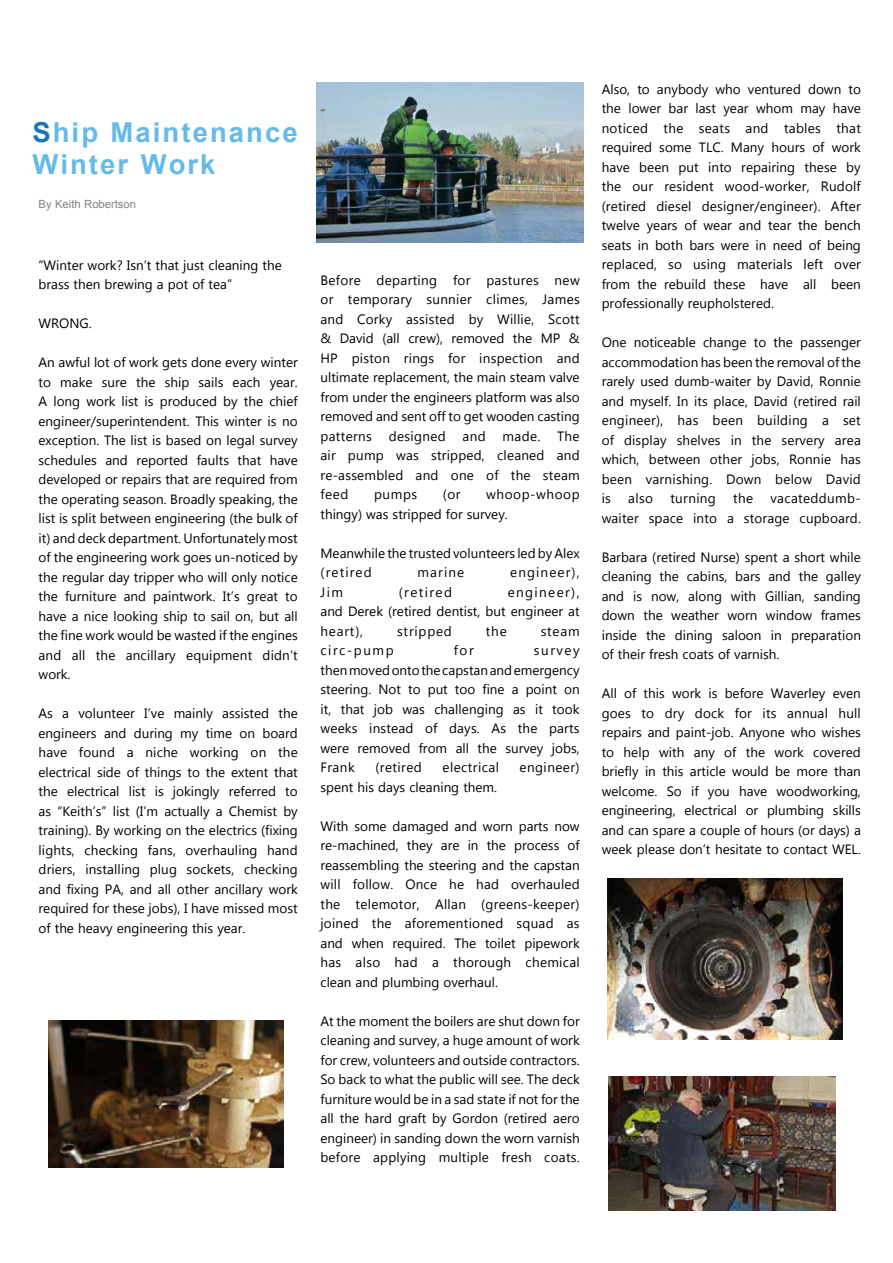
<style>
.page{position:relative;width:893px;height:1263px;background:#fff}
.page>*{position:absolute;margin:0;border:0;box-sizing:border-box;transform-origin:0 0}
.t1{font:700 27.45px/33px "Arial";letter-spacing:.075em;color:#65bae9}
.t2{font:13.5px/19.5px "Segoe UI";color:#000;text-align:justify}
.t3{font:13.5px "Segoe UI";letter-spacing:.035em;color:#000}
.t4{font:13.5px "Segoe UI";letter-spacing:.085em;color:#000}
.t5{font:13.5px "Segoe UI";letter-spacing:.11em;color:#000}
.t6{font:13.5px "Segoe UI";letter-spacing:.105em;color:#000}
.t7{font:13.5px "Segoe UI";letter-spacing:.06em;color:#000}
.t8{font:13.5px "Segoe UI";letter-spacing:.025em;color:#000}
.t9{font:11.25px "Arial";color:#808285}
.s1{color:#1c75bc}
</style>
<div class="page">
<img style="left:49px;top:1021px;width:235px;height:146px">
<img style="left:608px;top:879px;width:235px;height:160px">
<img style="left:316px;top:83px;width:267px;height:160px">
<img style="left:608px;top:1076px;width:227px;height:134px">
<h1 class="t1" style="left:32px;top:116px;width:267px"><span class="s1">S</span>hip Maintenance<br>Winter Work</h1>
<p class="t9" style="left:39px;top:196px;width:99px">By Keith Robertson</p>
<p class="t2" style="left:39px;top:255px;width:245px">“Winter work? Isn’t that just cleaning the brass then brewing a pot of tea”</p>
<p class="t2" style="left:39px;top:313px;width:55px">WRONG.</p>
<p class="t2" style="left:39px;top:352px;width:261px">An awful lot of work gets done every winter to make sure the ship sails each year.<br>A long work list is produced by the chief engineer/superintendent. This winter is no exception. The list is based on legal survey schedules and reported faults that have developed or repairs that are required from the operating season. Broadly speaking, the list is split between engineering (the bulk of it) and deck department. Unfortunately most of the engineering work goes un-noticed by the regular day tripper who will only notice the furniture and paintwork. It’s great to have a nice looking ship to sail on, but all the fine work would be wasted if the engines and all the ancillary equipment didnʼt work.</p>
<p class="t2" style="left:39px;top:703px;width:261px">As a volunteer I’ve mainly assisted the engineers and during my time on board have found a niche working on the electrical side of things to the extent that the electrical list is jokingly referred to as “Keith’s” list (I’m actually a Chemist by training). By working on the electrics (fixing lights, checking fans, overhauling hand driers, installing plug sockets, checking and fixing PA, and all other ancillary work required for these jobs), I have missed most of the heavy engineering this year.</p>
<p class="t2" style="left:320px;top:270px;width:261px">Before departing for pastures new or temporary sunnier climes, James and Corky assisted by Willie, Scott &amp; David (all crew), removed the MP &amp; HP piston rings for inspection and ultimate replacement, the main steam valve from under the engineers platform was also removed and sent off to get wooden casting patterns designed and made. The air pump was stripped, cleaned and re-assembled and one of the steam feed</p>
<p class="t2" style="left:320px;top:484px;width:261px;text-indent:166px">whoop-whoop thingy) was stripped for survey.</p>
<p class="t2" style="left:320px;top:543px;width:261px">Meanwhile the trusted volunteers led by Alex (retired</p>
<p class="t2" style="left:374px;top:484px;width:45px">pumps</p>
<p class="t2" style="left:443px;top:484px;width:19px">(or</p>
<p class="t2" style="left:418px;top:562px;width:48px">marine</p>
<p class="t4" style="left:510px;top:563px;width:71px">engineer),</p>
<p class="t2" style="left:320px;top:582px;width:24px">Jim</p>
<p class="t6" style="left:399px;top:583px;width:55px">(retired</p>
<p class="t2" style="left:320px;top:582px;width:261px;text-indent:187px">engineer), and Derek (retired dentist, but engineer at heart),</p>
<p class="t7" style="left:397px;top:622px;width:56px">stripped</p>
<p class="t2" style="left:486px;top:621px;width:22px">the</p>
<p class="t2" style="left:541px;top:621px;width:41px">steam</p>
<p class="t5" style="left:320px;top:641px;width:75px">circ-pump</p>
<p class="t2" style="left:454px;top:640px;width:21px">for</p>
<p class="t2" style="left:320px;top:640px;width:261px;text-indent:213px">survey then moved onto the capstan and emergency steering. Not to put too fine a point on it, that job was challenging as it took weeks instead of days. As the parts were removed from all the survey jobs, Frank</p>
<p class="t3" style="left:375px;top:758px;width:48px">(retired</p>
<p class="t3" style="left:442px;top:758px;width:58px">electrical</p>
<p class="t3" style="left:520px;top:758px;width:62px">engineer)</p>
<p class="t2" style="left:320px;top:777px;width:178px">spent his days cleaning them.</p>
<p class="t2" style="left:320px;top:816px;width:261px">With some damaged and worn parts now re-machined, they are in the process of reassembling the steering and the capstan will follow. Once he had overhauled the telemotor, Allan (greens-keeper) joined the aforementioned squad as and when required. The toilet pipework has also had a thorough chemical clean and plumbing overhaul.</p>
<p class="t2" style="left:320px;top:1011px;width:261px">At the moment the boilers are shut down for cleaning and survey, a huge amount of work for crew, volunteers and outside contractors.<br>So back to what the public will see. The deck furniture would be in a sad state if not for the all the hard graft by Gordon (retired aero engineer) in sanding down the worn varnish before applying multiple fresh coats.</p>
<p class="t2" style="left:602px;top:79px;width:261px">Also, to anybody who ventured down to the lower bar last year whom may have noticed the seats and tables that required some TLC. Many hours of work have been put into repairing these by the our resident wood-worker, Rudolf (retired diesel designer/engineer). After twelve years of wear and tear the bench seats in both bars were in need of being replaced, so using materials left over from the rebuild these have all been professionally reupholstered.</p>
<p class="t2" style="left:602px;top:332px;width:261px">One noticeable change to the passenger accommodation has been the removal of the rarely used dumb-waiter by David, Ronnie and myself. In its place, David (retired rail engineer), has been building a set of display shelves in the servery area which, between other jobs, Ronnie has been varnishing. Down below David is</p>
<p class="t2" style="left:602px;top:488px;width:261px;text-align:right">vacateddumb-<br>waiter space into a storage cupboard.</p>
<p class="t2" style="left:602px;top:546px;width:261px">Barbara (retired Nurse) spent a short while cleaning the cabins, bars and the galley and is now, along with Gillian, sanding down the weather worn window frames inside the dining saloon in preparation of their fresh coats of varnish.</p>
<p class="t2" style="left:602px;top:683px;width:261px">All of this work is before Waverley even goes to dry dock for its annual hull repairs and paint-job. Anyone who wishes to help with any of the work covered briefly in this article would be more than welcome. So if you have woodworking, engineering, electrical or plumbing skills and can spare a couple of hours (or days) a week please don’t hesitate to contact WEL.</p>
<p class="t2" style="left:628px;top:488px;width:26px">also</p>
<p class="t8" style="left:670px;top:489px;width:47px">turning</p>
<p class="t2" style="left:733px;top:488px;width:21px">the</p>
</div>
